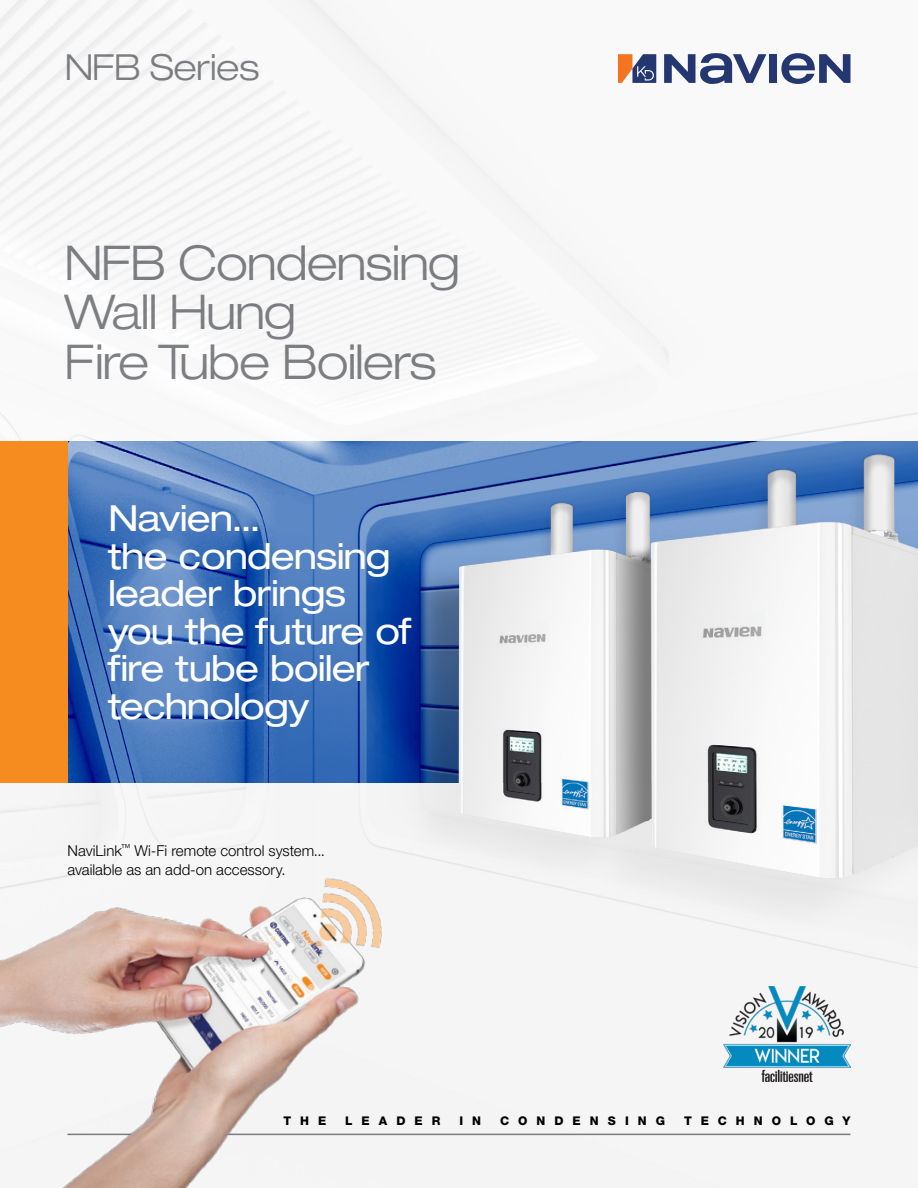
<style>
.page{position:relative;width:918px;height:1188px;background:#fff}
.page>*{position:absolute;margin:0;border:0;box-sizing:border-box;transform-origin:0 0}
.t1{font:300 expanded 48px/49.5px "Helvetica Neue LT Pro";letter-spacing:-.025em;color:#808285}
.Sub_White_cover{font:expanded 36px/37.5px "Helvetica Neue LT Pro";letter-spacing:-.025em;color:#fff}
.t2{font:300 expanded 36px "Helvetica Neue LT Pro";letter-spacing:-.01em;color:#808285}
.t3{font:300 15px/19.5px "Helvetica Neue LT Pro";color:#000}
.t4{font:800 12px "Helvetica Neue LT Pro";letter-spacing:.75em;color:#000}
</style>
<div class="page">
<img style="left:0;top:0;width:918px;height:1188px">
<hr style="left:68px;top:1134px;width:782px;height:1px;background:#808285">
<svg style="left:618px;top:54px;width:38px;height:29px"></svg>
<div style="left:769px;top:54px;width:8px;height:29px;background:#243770"></div>
<svg style="left:664px;top:53px;width:102px;height:31px"></svg>
<svg style="left:781px;top:53px;width:70px;height:31px"></svg>
<img style="left:68px;top:441px;width:850px;height:342px">
<div style="left:0;top:441px;width:68px;height:342px;background:#f68b1f"></div>
<img style="left:0;top:795px;width:512px;height:393px">
<img style="left:724px;top:986px;width:126px;height:95px">
<p class="t2" style="left:64px;top:45px;width:196px">NFB Series</p>
<h1 class="t1" style="left:64px;top:237px;width:397px">NFB Condensing<br>Wall Hung<br>Fire Tube Boilers</h1>
<p class="Sub_White_cover" style="left:108px;top:499px;width:305px">Navien...<br>the condensing leader brings you the future of fire tube boiler technology</p>
<p class="t3" style="left:68px;top:841px;width:259px">NaviLink<sup>™</sup> Wi-Fi remote control system... available as an add-on accessory.</p>
<p class="t4" style="left:284px;top:1114px;width:44px">THE</p>
<p class="t4" style="left:345px;top:1114px;width:97px">LEADER</p>
<p class="t4" style="left:459px;top:1114px;width:23px">I N</p>
<p class="t4" style="left:500px;top:1114px;width:166px">CONDENSING</p>
<p class="t4" style="left:684px;top:1114px;width:168px">TECHNOLOGY</p>
</div>
